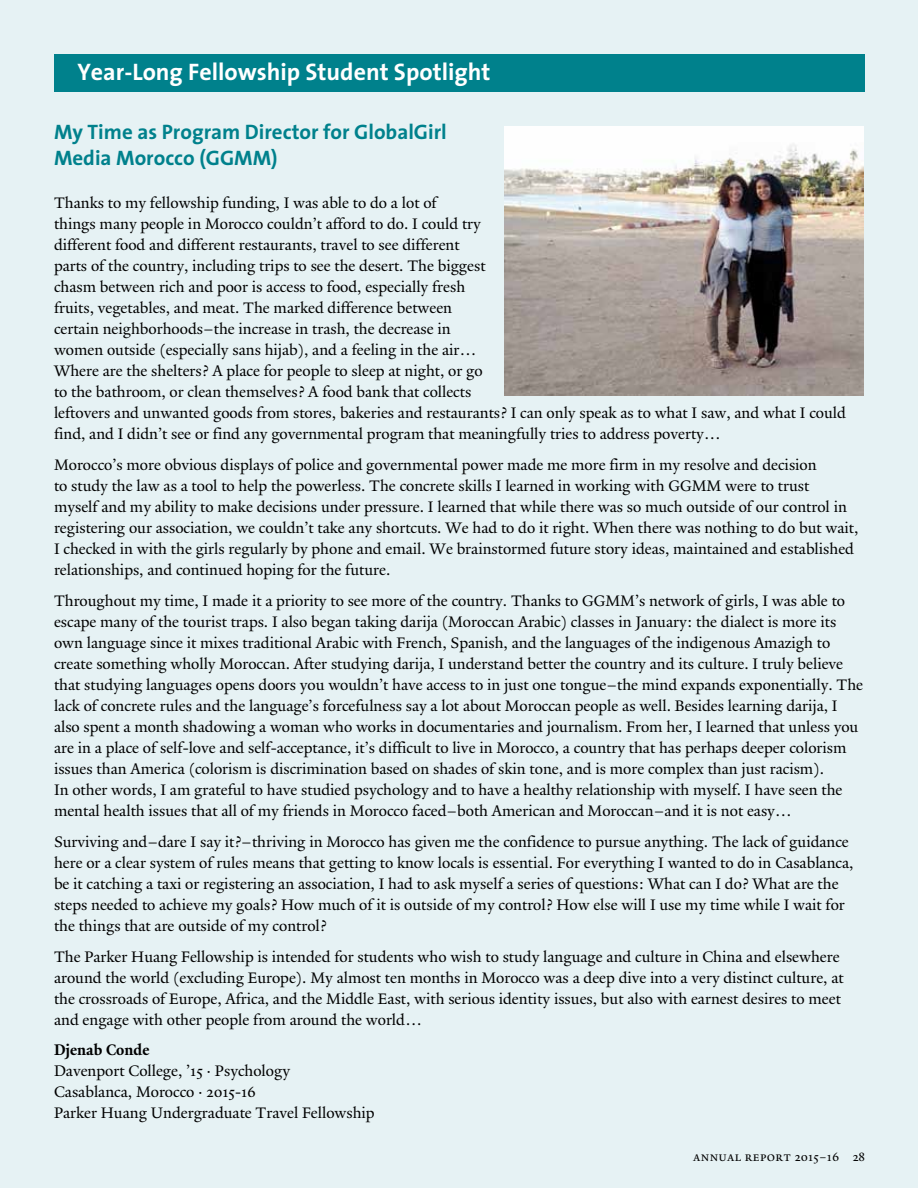
<style>
.page{position:relative;width:918px;height:1188px;background:#e6f2f4}
.page>*{position:absolute;margin:0;border:0;box-sizing:border-box;transform-origin:0 0}
.t1{font:700 24px "The Sans";color:#fff}
.t2{font:700 21px/25.5px "The Sans";color:#00818c}
.t3{font:16.5px/21px "Yale Design";color:#000}
.t4{font:700 16.5px "Yale New";color:#000}
.t5{font:13.5px "Yale New";letter-spacing:.02em;color:#000}
</style>
<div class="page">
<div style="left:54px;top:54px;width:811px;height:37px;background:#00818c"></div>
<img style="left:504px;top:126px;width:360px;height:269px">
<h1 class="t1" style="left:77px;top:52px;width:415px">Year-Long Fellowship Student Spotlight</h1>
<p class="t2" style="left:54px;top:119px;width:394px">My Time as Program Director for GlobalGirl<br>Media Morocco (GGMM)</p>
<p class="t3" style="left:54px;top:192px;width:793px">Thanks to my fellowship funding, I was able to do a lot of<br>things many people in Morocco couldn’t afford to do. I could try<br>different food and different restaurants, travel to see different<br>parts of the country, including trips to see the desert. The biggest<br>chasm between rich and poor is access to food, especially fresh<br>fruits, vegetables, and meat. The marked difference between<br>certain neighborhoods–the increase in trash, the decrease in<br>women outside (especially sans hijab), and a feeling in the air…<br>Where are the shelters? A place for people to sleep at night, or go<br>to the bathroom, or clean themselves? A food bank that collects<br>leftovers and unwanted goods from stores, bakeries and restaurants? I can only speak as to what I saw, and what I could find, and I didn’t see or find any governmental program that meaningfully tries to address poverty…</p>
<p class="t3" style="left:54px;top:454px;width:806px">Morocco’s more obvious displays of police and governmental power made me more firm in my resolve and decision<br>to study the law as a tool to help the powerless. The concrete skills I learned in working with GGMM were to trust<br>myself and my ability to make decisions under pressure. I learned that while there was so much outside of our control in registering our association, we couldn’t take any shortcuts. We had to do it right. When there was nothing to do but wait, I checked in with the girls regularly by phone and email. We brainstormed future story ideas, maintained and established relationships, and continued hoping for the future.</p>
<p class="t3" style="left:54px;top:590px;width:811px">Throughout my time, I made it a priority to see more of the country. Thanks to GGMM’s network of girls, I was able to escape many of the tourist traps. I also began taking darija (Moroccan Arabic) classes in January: the dialect is more its own language since it mixes traditional Arabic with French, Spanish, and the languages of the indigenous Amazigh to create something wholly Moroccan. After studying darija, I understand better the country and its culture. I truly believe that studying languages opens doors you wouldn’t have access to in just one tongue–the mind expands exponentially. The lack of concrete rules and the language’s forcefulness say a lot about Moroccan people as well. Besides learning darija, I also spent a month shadowing a woman who works in documentaries and journalism. From her, I learned that unless you are in a place of self-love and self-acceptance, it’s difficult to live in Morocco, a country that has perhaps deeper colorism issues than America (colorism is discrimination based on shades of skin tone, and is more complex than just racism).<br>In other words, I am grateful to have studied psychology and to have a healthy relationship with myself. I have seen the mental health issues that all of my friends in Morocco faced–both American and Moroccan–and it is not easy…</p>
<p class="t3" style="left:54px;top:831px;width:801px">Surviving and–dare I say it?–thriving in Morocco has given me the confidence to pursue anything. The lack of guidance here or a clear system of rules means that getting to know locals is essential. For everything I wanted to do in Casablanca, be it catching a taxi or registering an association, I had to ask myself a series of questions: What can I do? What are the steps needed to achieve my goals? How much of it is outside of my control? How else will I use my time while I wait for the things that are outside of my control?</p>
<p class="t3" style="left:54px;top:945px;width:791px">The Parker Huang Fellowship is intended for students who wish to study language and culture in China and elsewhere around the world (excluding Europe). My almost ten months in Morocco was a deep dive into a very distinct culture, at the crossroads of Europe, Africa, and the Middle East, with serious identity issues, but also with earnest desires to meet and engage with other people from around the world…</p>
<p class="t4" style="left:54px;top:1040px;width:97px">Djenab Conde</p>
<p class="t3" style="left:54px;top:1060px;width:322px">Davenport College, ’15 ∙ Psychology<br>Casablanca, Morocco ∙ 2015-16<br>Parker Huang Undergraduate Travel Fellowship</p>
<p class="t5" style="left:693px;top:1148px;width:173px">annual report 2015–16 28</p>
</div>
